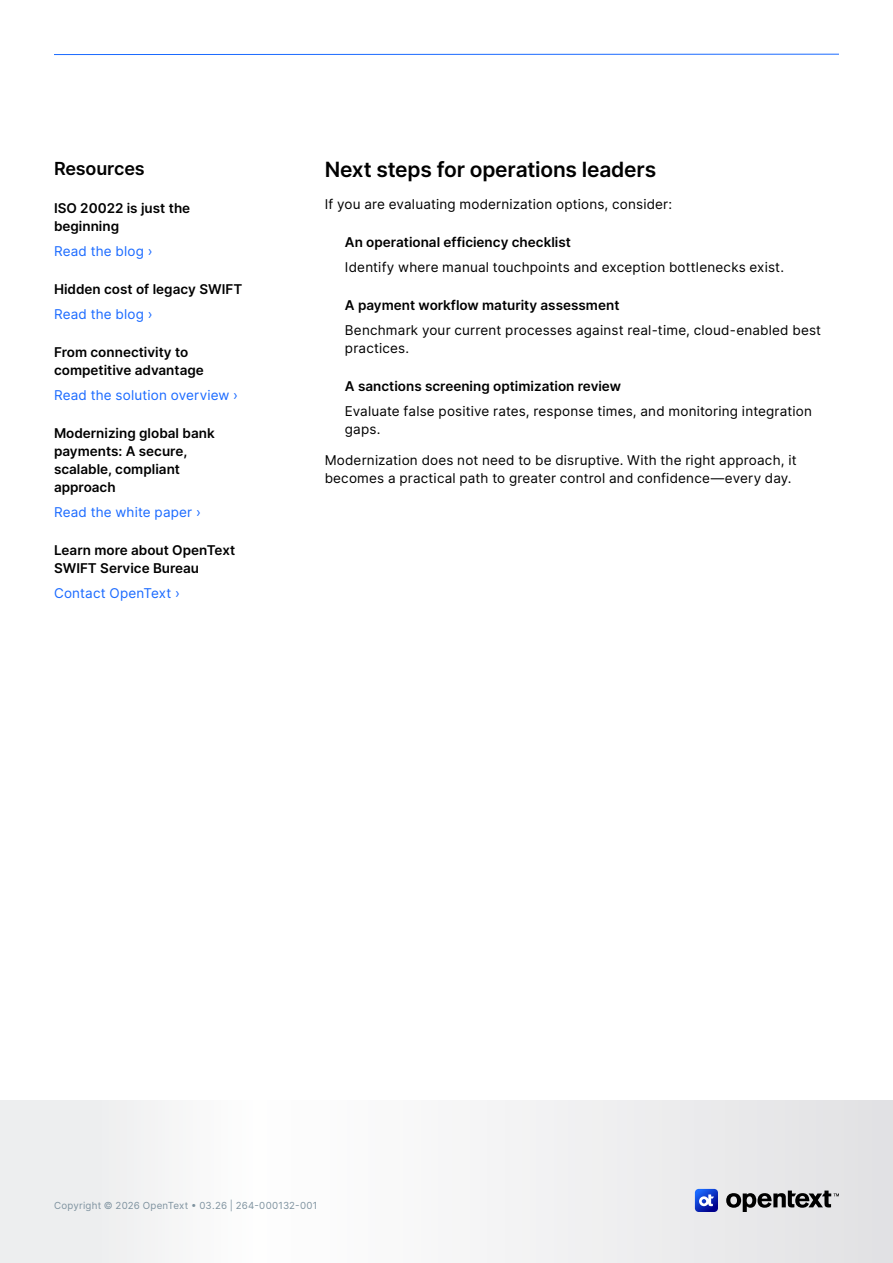
<style>
.page{position:relative;width:893px;height:1263px;background:#fff}
.page>*{position:absolute;margin:0;border:0;box-sizing:border-box;transform-origin:0 0}
.H2_Heading{font:600 21px "Inter";letter-spacing:-.01em;color:#000}
.H3_Heading{font:600 18px "Inter";letter-spacing:-.01em;color:#000}
.Body{font:13.5px/18px "Inter";letter-spacing:.015em;color:#000}
.H4_Heading{font:600 13.5px/18px "Inter";color:#000}
.Body-2{font:13.5px "Inter";letter-spacing:.015em;color:#1a6aff}
.t1{font:9.75px "Inter";letter-spacing:.02em;color:#7e929f}
</style>
<div class="page">
<svg style="left:0;top:1101px;width:893px;height:162px"></svg>
<svg style="left:726px;top:1190px;width:113px;height:22px;background:#8c8c8d"></svg>
<svg style="left:695px;top:1189px;width:23px;height:23px"></svg>
<hr style="left:54px;top:54px;width:785px;height:1px;background:#1a6aff">
<h3 class="H3_Heading" style="left:54px;top:155px;width:92px">Resources</h3>
<h4 class="H4_Heading" style="left:54px;top:199px;width:138px">ISO 20022 is just the beginning</h4>
<p class="Body-2" style="left:54px;top:241px;width:100px">Read the blog ›</p>
<h4 class="H4_Heading" style="left:54px;top:280px;width:190px">Hidden cost of legacy SWIFT</h4>
<p class="Body-2" style="left:54px;top:304px;width:100px">Read the blog ›</p>
<h4 class="H4_Heading" style="left:54px;top:343px;width:151px">From connectivity to competitive advantage</h4>
<p class="Body-2" style="left:54px;top:385px;width:186px">Read the solution overview ›</p>
<h4 class="H4_Heading" style="left:54px;top:424px;width:162px">Modernizing global bank payments: A secure, scalable, compliant approach</h4>
<p class="Body-2" style="left:54px;top:502px;width:148px">Read the white paper ›</p>
<h4 class="H4_Heading" style="left:54px;top:541px;width:183px">Learn more about OpenText<br>SWIFT Service Bureau</h4>
<p class="Body-2" style="left:54px;top:583px;width:128px">Contact OpenText ›</p>
<h2 class="H2_Heading" style="left:325px;top:154px;width:333px">Next steps for operations leaders</h2>
<p class="Body" style="left:325px;top:195px;width:349px">If you are evaluating modernization options, consider:</p>
<h4 class="H4_Heading" style="left:345px;top:233px;width:228px">An operational efficiency checklist</h4>
<p class="Body" style="left:345px;top:258px;width:441px">Identify where manual touchpoints and exception bottlenecks exist.</p>
<h4 class="H4_Heading" style="left:345px;top:296px;width:276px">A payment workflow maturity assessment</h4>
<p class="Body" style="left:345px;top:321px;width:478px">Benchmark your current processes against real-time, cloud-enabled best practices.</p>
<h4 class="H4_Heading" style="left:345px;top:377px;width:278px">A sanctions screening optimization review</h4>
<p class="Body" style="left:345px;top:402px;width:469px">Evaluate false positive rates, response times, and monitoring integration gaps.</p>
<p class="Body" style="left:325px;top:451px;width:473px">Modernization does not need to be disruptive. With the right approach, it becomes a practical path to greater control and confidence—every day.</p>
<p class="t1" style="left:54px;top:1198px;width:265px">Copyright © 2026 OpenText • 03.26 | 264-000132-001</p>
</div>
